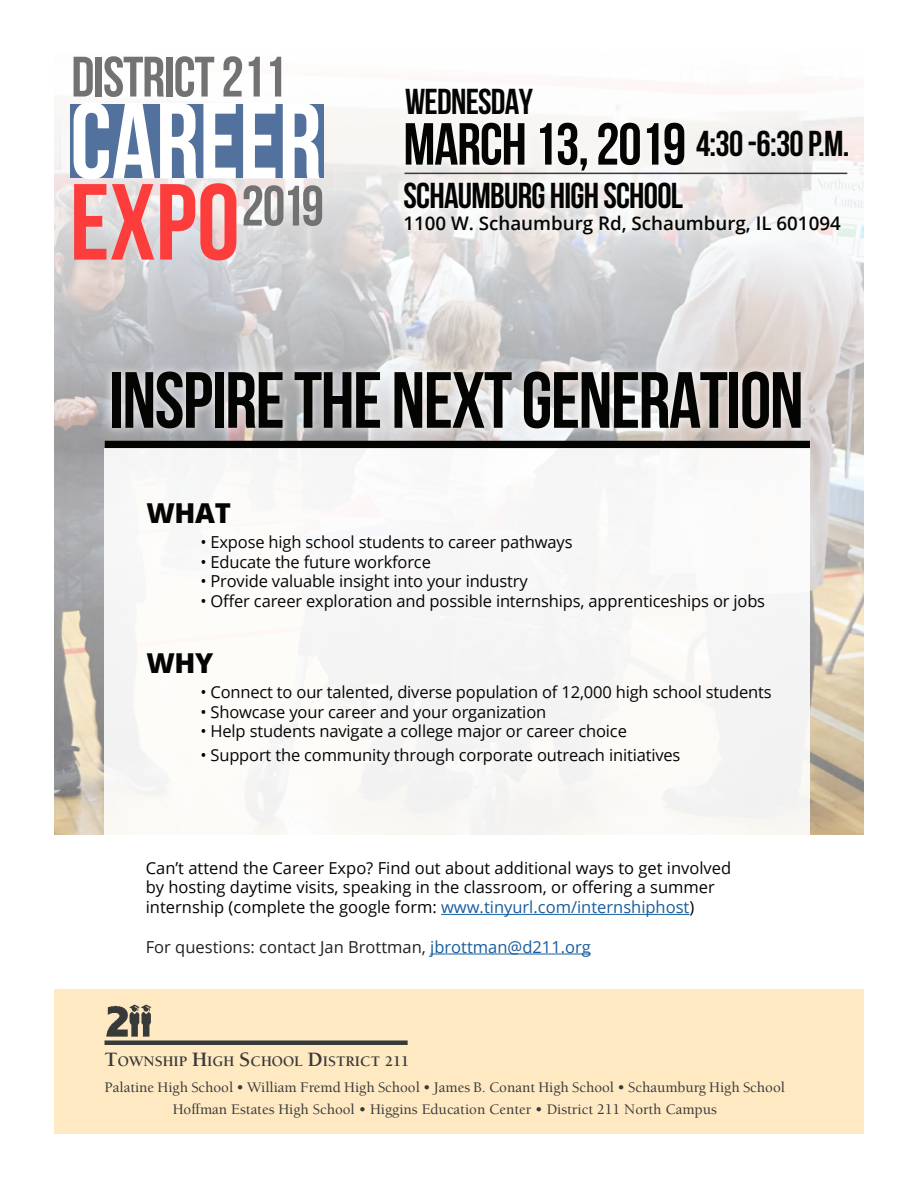
<style>
.page{position:relative;width:918px;height:1188px;background:#fff}
.page>*{position:absolute;margin:0;border:0;box-sizing:border-box;transform-origin:0 0}
.t1{font:700 107.85px "Bebas Neue";color:#fff}
.t2{font:700 107.85px "Bebas Neue";color:#fd3c3c}
.t3{font:700 79.5px "Bebas Neue";letter-spacing:-.02em;color:#040503}
.t4{font:700 59.25px "Bebas Neue";letter-spacing:-.02em;color:#040503}
.t5{font:700 56.85px "Bebas Neue";letter-spacing:-.02em;color:#727272}
.t6{font:700 36px "Bebas Neue";letter-spacing:-.02em;color:#040503}
.t7{font:800 27.45px "Open Sans";letter-spacing:-.01em;color:#040503}
.t8{font:600 18.75px "Open Sans";color:#040503}
.t9{font:16.5px/19.8px "Open Sans";letter-spacing:-.01em;color:#040503}
.t10{font:16.5px "Open Sans";color:#231f20}
.t11{font:500 15px "Berkeley";color:#383a39}
.t12{font:700 15px "Berkeley";color:#383a39}
.s1{color:#175d9e}
.s2{font-size:21px}
</style>
<div class="page">
<img style="left:54px;top:91px;width:810px;height:357px">
<svg style="left:54px;top:448px;width:810px;height:387px"></svg>
<div style="left:54px;top:988px;width:810px;height:146px;background:#ffe9c3"></div>
<div style="left:70px;top:104px;width:254px;height:73px;background:#52719c"></div>
<div style="left:105px;top:441px;width:705px;height:8px;background:#040503"></div>
<div style="left:102px;top:363px;width:708px;height:75px;background:#fff;opacity:.9"></div>
<img style="left:106px;top:1004px;width:46px;height:32px">
<div style="left:105px;top:1040px;width:303px;height:5px;background:#383a39"></div>
<div style="left:105px;top:448px;width:705px;height:538px;background:#fbfaf8"></div>
<hr style="left:441px;top:914px;width:248px;height:1px;background:#175d9e">
<hr style="left:430px;top:954px;width:161px;height:1px;background:#175d9e">
<div style="left:399px;top:116px;width:292px;height:61px;background:#f9f8f6"></div>
<div style="left:395px;top:173px;width:454px;height:71px;background:#fff;opacity:.9"></div>
<hr style="left:405px;top:173px;width:442px;height:1px;background:#383a39">
<p class="t5" style="left:71px;top:46px;width:217px">DISTRICT 211</p>
<p class="t1" style="left:70px;top:82px;width:253px">CAREER</p>
<p class="t2" style="left:70px;top:163px;width:171px">EXPO</p>
<p class="t5" style="left:241px;top:175px;width:84px">2019</p>
<p class="t6" style="left:405px;top:82px;width:130px">WEDNESDAY</p>
<p class="t4" style="left:403px;top:112px;width:284px">MARCH 13, 2019</p>
<p class="t6" style="left:403px;top:176px;width:281px">SCHAUMBURG HIGH SCHOOL</p>
<p class="t8" style="left:403px;top:211px;width:439px">1100 W. Schaumburg Rd, Schaumburg, IL 601094</p>
<p class="t6" style="left:696px;top:123px;width:155px">4:30 -6:30 P.M.</p>
<p class="t3" style="left:109px;top:357px;width:696px">INSPIRE THE NEXT GENERATION</p>
<p class="t7" style="left:146px;top:492px;width:86px">WHAT</p>
<p class="t9" style="left:200px;top:532px;width:374px">• Expose high school students to career pathways</p>
<p class="t9" style="left:200px;top:551px;width:232px">• Educate the future workforce</p>
<p class="t9" style="left:200px;top:571px;width:329px">• Provide valuable insight into your industry</p>
<p class="t9" style="left:200px;top:591px;width:566px">• Offer career exploration and possible internships, apprenticeships or jobs</p>
<p class="t7" style="left:146px;top:642px;width:69px">WHY</p>
<p class="t9" style="left:200px;top:681px;width:573px">• Connect to our talented, diverse population of 12,000 high school students</p>
<p class="t9" style="left:200px;top:701px;width:347px">• Showcase your career and your organization</p>
<p class="t9" style="left:200px;top:721px;width:428px">• Help students navigate a college major or career choice</p>
<p class="t9" style="left:200px;top:744px;width:482px">• Support the community through corporate outreach initiatives</p>
<p class="t9" style="left:146px;top:857px;width:587px">Can’t attend the Career Expo? Find out about additional ways to get involved by hosting daytime visits, speaking in the classroom, or offering a summer internship (complete the google form: <span class="s1">www.tinyurl.com/internshiphost</span>)</p>
<p class="t10" style="left:146px;top:935px;width:447px">For questions: contact Jan Brottman, <span class="s1">jbrottman@d211.org</span></p>
<p class="t12" style="left:105px;top:1054px;width:306px"><span class="s2">T</span>OWNSHIP <span class="s2">H</span>IGH <span class="s2">S</span>CHOOL <span class="s2">D</span>ISTRICT 211</p>
<p class="t11" style="left:105px;top:1079px;width:682px">Palatine High School • William Fremd High School • James B. Conant High School • Schaumburg High School</p>
<p class="t11" style="left:173px;top:1102px;width:546px">Hoffman Estates High School • Higgins Education Center • District 211 North Campus</p>
</div>
